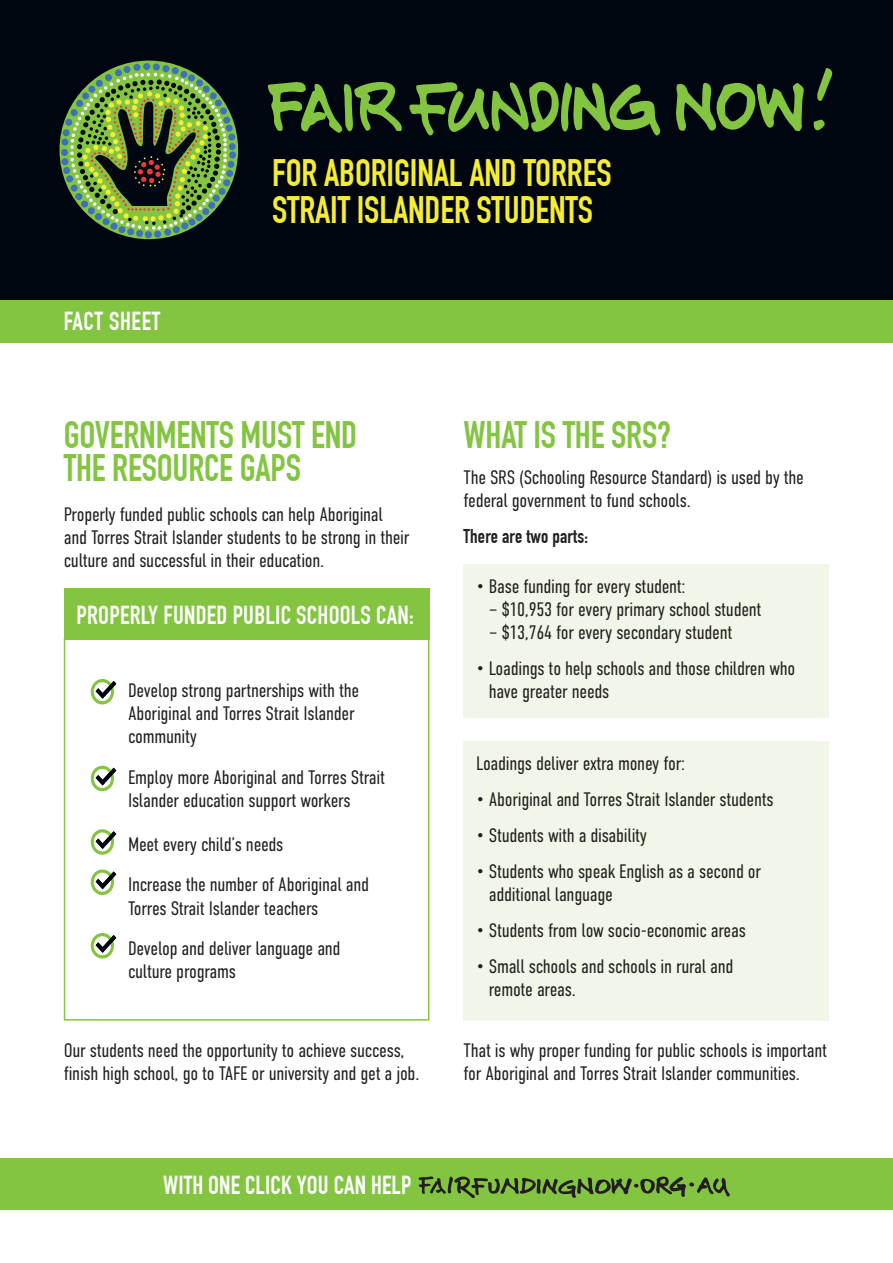
<style>
.page{position:relative;width:893px;height:1263px;background:#fff}
.page>*{position:absolute;margin:0;border:0;box-sizing:border-box;transform-origin:0 0}
.Subheading{font:700 37.5px/33px "DIN Condensed";letter-spacing:-.005em;color:#83c441}
.Subheading-2{font:700 37.5px/36.8px "DIN Condensed";letter-spacing:-.005em;color:#f5ec34}
.Bold{font:700 25.5px "DIN Condensed";letter-spacing:.01em;color:#fff}
.Subheading-3{font:700 25.5px "DIN Condensed";letter-spacing:.025em;color:#fff}
.t1{font:300 19.5px/23.2px "DIN Condensed";letter-spacing:-.015em;color:#231f20}
.Bold-2{font:700 19.5px "DIN Condensed";letter-spacing:.01em;color:#231f20}
</style>
<div class="page">
<div style="left:463px;top:742px;width:366px;height:279px;background:#f0f7e8"></div>
<div style="left:463px;top:565px;width:366px;height:153px;background:#f0f7e8"></div>
<div style="left:64px;top:589px;width:365px;height:51px;background:#83c441"></div>
<svg style="left:91px;top:679px;width:25px;height:25px"></svg>
<svg style="left:91px;top:766px;width:25px;height:25px"></svg>
<svg style="left:91px;top:829px;width:25px;height:26px"></svg>
<svg style="left:91px;top:869px;width:25px;height:26px"></svg>
<svg style="left:91px;top:933px;width:25px;height:25px"></svg>
<div style="left:64px;top:638px;width:365px;height:382px;border:2px solid #83c441"></div>
<div style="left:0;top:0;width:893px;height:334px;background:#000610"></div>
<div style="left:0;top:1159px;width:893px;height:51px;background:#83c441"></div>
<svg style="left:418px;top:1176px;width:312px;height:22px"></svg>
<svg style="left:60px;top:61px;width:178px;height:178px"></svg>
<div style="left:118px;top:226px;width:7px;height:7px;background:#3d71b8;border-radius:50%"></div>
<div style="left:127px;top:228px;width:7px;height:7px;background:#3d71b8;border-radius:50%"></div>
<div style="left:136px;top:230px;width:7px;height:7px;background:#3d71b8;border-radius:50%"></div>
<div style="left:145px;top:231px;width:7px;height:7px;background:#3d71b8;border-radius:50%"></div>
<div style="left:154px;top:231px;width:7px;height:7px;background:#3d71b8;border-radius:50%"></div>
<div style="left:164px;top:229px;width:7px;height:7px;background:#3d71b8;border-radius:50%"></div>
<div style="left:173px;top:226px;width:7px;height:7px;background:#3d71b8;border-radius:50%"></div>
<div style="left:223px;top:179px;width:7px;height:7px;background:#3d71b8;border-radius:50%"></div>
<div style="left:226px;top:170px;width:7px;height:7px;background:#3d71b8;border-radius:50%"></div>
<div style="left:227px;top:161px;width:7px;height:7px;background:#3d71b8;border-radius:50%"></div>
<div style="left:229px;top:151px;width:7px;height:7px;background:#3d71b8;border-radius:50%"></div>
<div style="left:229px;top:143px;width:7px;height:7px;background:#3d71b8;border-radius:50%"></div>
<div style="left:228px;top:133px;width:7px;height:7px;background:#3d71b8;border-radius:50%"></div>
<div style="left:226px;top:125px;width:7px;height:7px;background:#3d71b8;border-radius:50%"></div>
<div style="left:223px;top:117px;width:7px;height:7px;background:#3d71b8;border-radius:50%"></div>
<div style="left:180px;top:71px;width:7px;height:7px;background:#3d71b8;border-radius:50%"></div>
<div style="left:172px;top:67px;width:7px;height:7px;background:#3d71b8;border-radius:50%"></div>
<div style="left:162px;top:65px;width:7px;height:7px;background:#3d71b8;border-radius:50%"></div>
<div style="left:153px;top:64px;width:7px;height:7px;background:#3d71b8;border-radius:50%"></div>
<div style="left:143px;top:63px;width:7px;height:7px;background:#3d71b8;border-radius:50%"></div>
<div style="left:133px;top:64px;width:7px;height:7px;background:#3d71b8;border-radius:50%"></div>
<div style="left:123px;top:66px;width:7px;height:7px;background:#3d71b8;border-radius:50%"></div>
<div style="left:115px;top:69px;width:7px;height:7px;background:#3d71b8;border-radius:50%"></div>
<div style="left:65px;top:119px;width:7px;height:7px;background:#3d71b8;border-radius:50%"></div>
<div style="left:63px;top:129px;width:7px;height:7px;background:#3d71b8;border-radius:50%"></div>
<div style="left:61px;top:139px;width:7px;height:7px;background:#3d71b8;border-radius:50%"></div>
<div style="left:61px;top:149px;width:7px;height:7px;background:#3d71b8;border-radius:50%"></div>
<div style="left:61px;top:158px;width:7px;height:7px;background:#3d71b8;border-radius:50%"></div>
<div style="left:63px;top:167px;width:7px;height:7px;background:#3d71b8;border-radius:50%"></div>
<div style="left:66px;top:175px;width:7px;height:7px;background:#3d71b8;border-radius:50%"></div>
<svg style="left:70px;top:73px;width:157px;height:157px"></svg>
<div style="left:0;top:300px;width:893px;height:42px;background:#83c441"></div>
<svg style="left:676px;top:82px;width:128px;height:50px"></svg>
<svg style="left:267px;top:81px;width:394px;height:55px"></svg>
<svg style="left:817px;top:68px;width:16px;height:33px"></svg>
<svg style="left:813px;top:120px;width:12px;height:11px"></svg>
<p class="Subheading-3" style="left:64px;top:306px;width:98px">FACT SHEET</p>
<p class="Subheading-2" style="left:272px;top:155px;width:341px">FOR ABORIGINAL AND TORRES<br>STRAIT ISLANDER STUDENTS</p>
<p class="Subheading" style="left:64px;top:418px;width:295px">GOVERNMENTS MUST END<br>THE RESOURCE GAPS</p>
<p class="t1" style="left:64px;top:503px;width:347px">Properly funded public schools can help Aboriginal and Torres Strait Islander students to be strong in their culture and successful in their education.</p>
<p class="Bold" style="left:77px;top:600px;width:339px">PROPERLY FUNDED PUBLIC SCHOOLS CAN:</p>
<p class="t1" style="left:128px;top:679px;width:233px">Develop strong partnerships with the<br>Aboriginal and Torres Strait Islander community</p>
<p class="t1" style="left:128px;top:765px;width:259px">Employ more Aboriginal and Torres Strait<br>Islander education support workers</p>
<p class="t1" style="left:128px;top:833px;width:157px">Meet every child’s needs</p>
<p class="t1" style="left:128px;top:873px;width:243px">Increase the number of Aboriginal and<br>Torres Strait Islander teachers</p>
<p class="t1" style="left:128px;top:936px;width:214px">Develop and deliver language and culture programs</p>
<p class="t1" style="left:64px;top:1039px;width:357px">Our students need the opportunity to achieve success, finish high school, go to TAFE or university and get a job.</p>
<p class="Bold" style="left:163px;top:1170px;width:250px">WITH ONE CLICK YOU CAN HELP</p>
<p class="Subheading" style="left:463px;top:418px;width:209px">WHAT IS THE SRS?</p>
<p class="t1" style="left:463px;top:465px;width:342px">The SRS (Schooling Resource Standard) is used by the federal government to fund schools.</p>
<p class="Bold-2" style="left:463px;top:525px;width:126px">There are two parts:</p>
<p class="t1" style="left:476px;top:574px;width:211px">• Base funding for every student:</p>
<p class="t1" style="left:489px;top:598px;width:274px">– $10,953 for every primary school student</p>
<p class="t1" style="left:489px;top:621px;width:245px">– $13,764 for every secondary student</p>
<p class="t1" style="left:489px;top:657px;width:308px;text-indent:-13px">• Loadings to help schools and those children who have greater needs</p>
<p class="t1" style="left:476px;top:751px;width:210px">Loadings deliver extra money for:</p>
<p class="t1" style="left:476px;top:787px;width:299px">• Aboriginal and Torres Strait Islander students</p>
<p class="t1" style="left:476px;top:823px;width:172px">• Students with a disability</p>
<p class="t1" style="left:489px;top:859px;width:274px;text-indent:-13px">• Students who speak English as a second or additional language</p>
<p class="t1" style="left:476px;top:918px;width:271px">• Students from low socio-economic areas</p>
<p class="t1" style="left:489px;top:954px;width:246px;text-indent:-13px">• Small schools and schools in rural and remote areas.</p>
<p class="t1" style="left:463px;top:1038px;width:365px">That is why proper funding for public schools is important for Aboriginal and Torres Strait Islander communities.</p>
</div>
